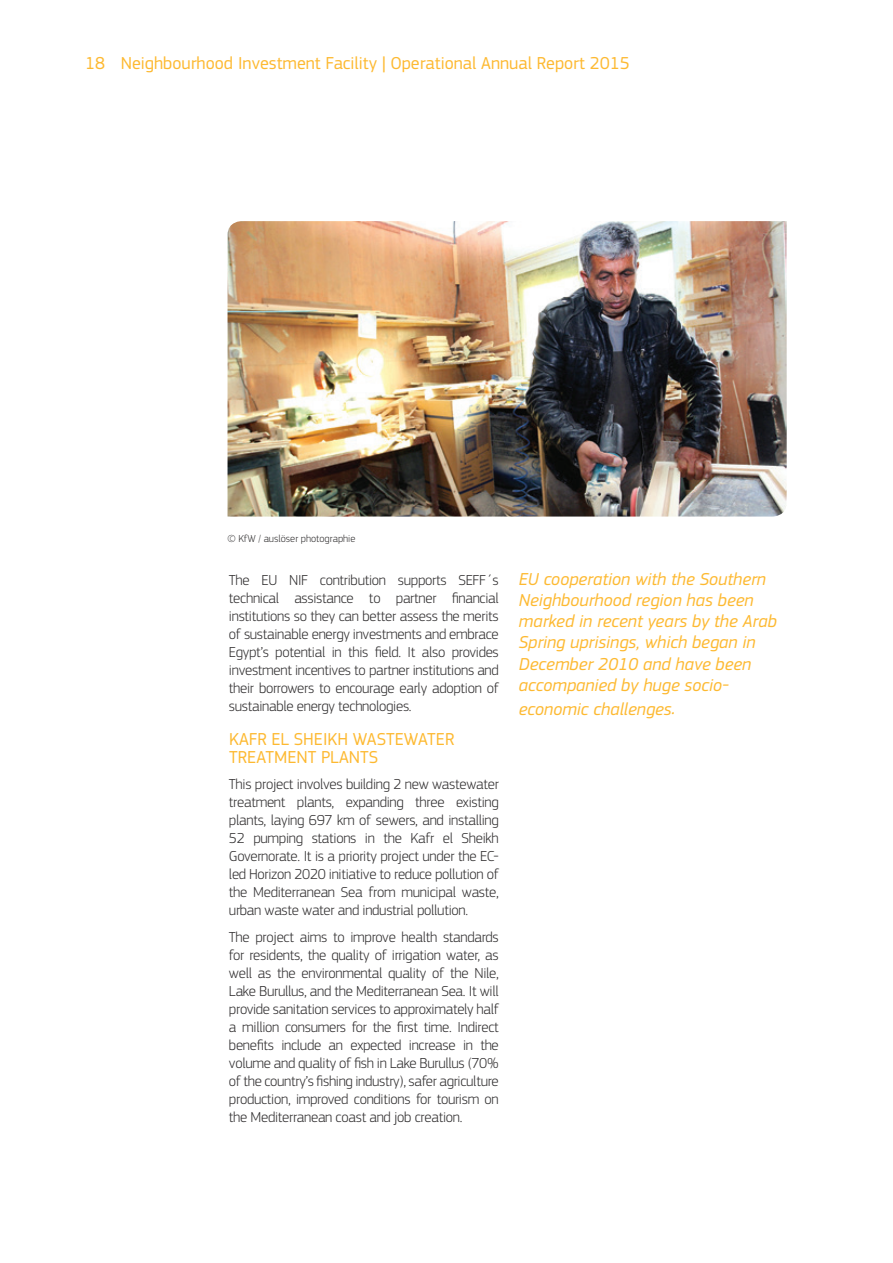
<style>
.page{position:relative;width:893px;height:1263px;background:#fff}
.page>*{position:absolute;margin:0;border:0;box-sizing:border-box;transform-origin:0 0}
.t1{font:italic 18px/21px "EC Square Sans Pro";color:#fdb931}
.t2{font:18px/18px "EC Square Sans Pro";color:#fdb931}
.t3{font:300 15px/18px "EC Square Sans Pro";letter-spacing:-.02em;color:#312f30;text-align:justify}
.t4{font:300 10.5px "EC Square Sans Pro";color:#312f30}
.s1{font-size:21px}
</style>
<div class="page">
<img style="left:228px;top:221px;width:559px;height:295px">
<p class="t2" style="left:85px;top:54px;width:546px">18 Neighbourhood Investment Facility Operational Annual Report 2015</p>
<p class="t4" style="left:228px;top:532px;width:130px">© KfW / auslöser photographie</p>
<p class="t3" style="left:229px;top:571px;width:271px">The EU NIF contribution supports SEFF´s technical assistance to partner financial institutions so they can better assess the merits of sustainable energy investments and embrace Egypt’s potential in this field. It also provides investment incentives to partner institutions and their borrowers to encourage early adoption of sustainable energy technologies.</p>
<p class="t2" style="left:229px;top:730px;width:227px">KAFR EL SHEIKH WASTEWATER<br>TREATMENT PLANTS</p>
<p class="t3" style="left:229px;top:775px;width:271px">This project involves building 2 new wastewater treatment plants, expanding three existing plants, laying 697 km of sewers, and installing 52 pumping stations in the Kafr el Sheikh Governorate. It is a priority project under the EC&shy;led Horizon 2020 initiative to reduce pollution of the Mediterranean Sea from municipal waste, urban waste water and industrial pollution.</p>
<p class="t3" style="left:229px;top:928px;width:271px">The project aims to improve health standards for residents, the quality of irrigation water, as well as the environmental quality of the Nile, Lake Burullus, and the Mediterranean Sea. It will provide sanitation services to approximately half a million consumers for the first time. Indirect benefits include an expected increase in the volume and quality of fish in Lake Burullus (70% of the country’s fishing industry), safer agriculture production, improved conditions for tourism on the Mediterranean coast and job creation.</p>
<p class="t1" style="left:519px;top:569px;width:260px">EU cooperation with the Southern<br>Neighbourhood region has been marked in recent years by the Arab<br>Spring uprisings, which began in<br>December 2010 and have been accompanied by huge socio-</p>
<p class="t1" style="left:519px;top:698px;width:158px">economic challenges<span class="s1">.</span></p>
</div>
